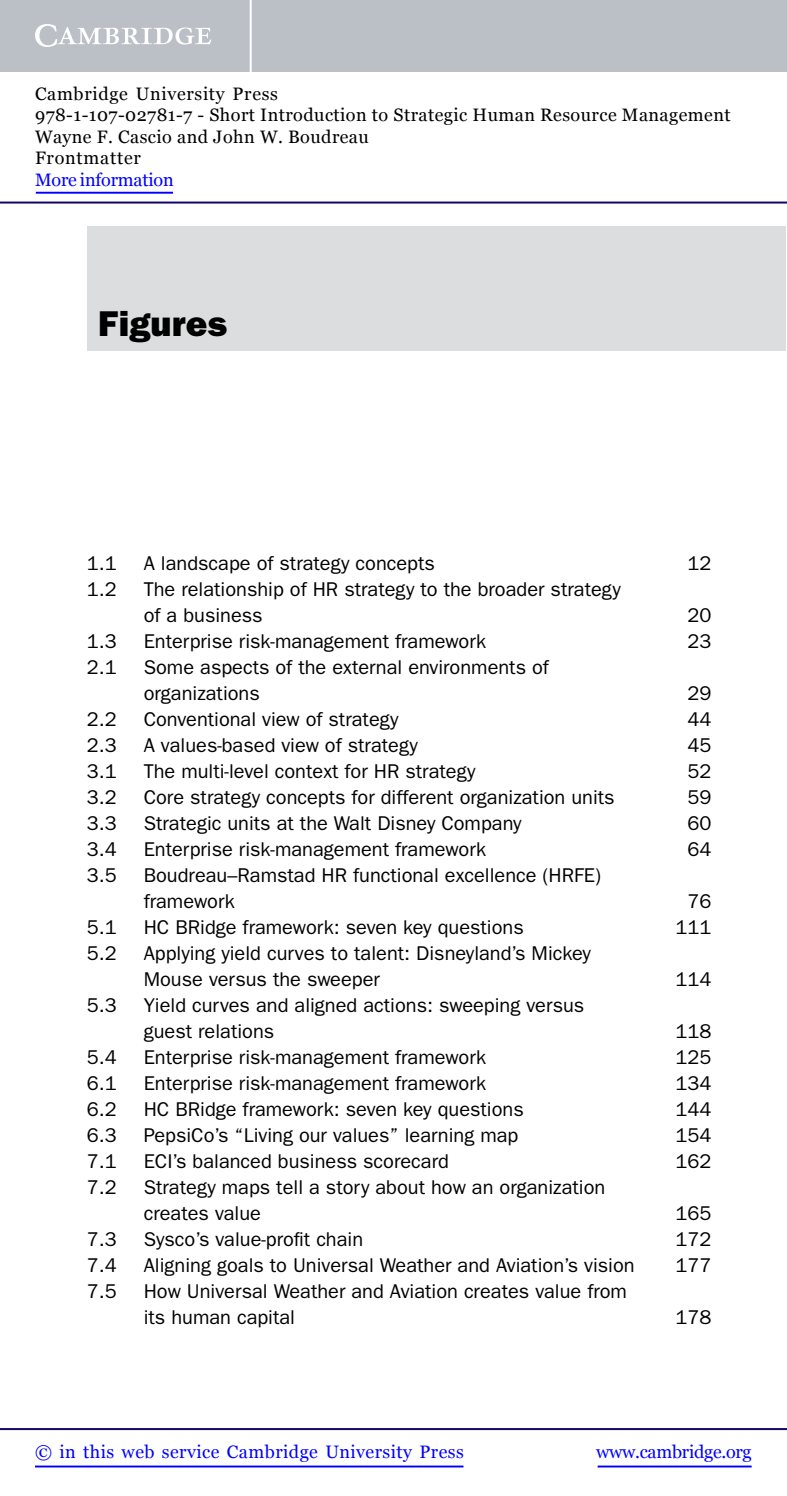
<style>
.page{position:relative;width:787px;height:1496px;background:#fff}
.page>*{position:absolute;margin:0;border:0;box-sizing:border-box;transform-origin:0 0}
.t1{font:36px "ITC Franklin Gothic Std Hvy";color:#000}
.t2{font:20px/26px "ITC Franklin Gothic Std";color:#000}
.t3{font:18px/21.6px "Georgia";letter-spacing:.025em;color:#000}
.t4{font:18px "Georgia";letter-spacing:.025em;color:#00f}
.t5{font:18px "Georgia";letter-spacing:-.015em;color:#00f}
.t6{font:18px "Georgia";letter-spacing:-.01em;color:#00f}
</style>
<div class="page">
<div style="left:87px;top:226px;width:697px;height:124px;background:#dcddde"></div>
<hr style="left:597px;top:1466px;width:154px;height:1px;background:#00f">
<hr style="left:0;top:1428px;width:786px;height:2px;background:#150666">
<hr style="left:35px;top:1466px;width:428px;height:1px;background:#00f">
<div style="left:0;top:0;width:786px;height:72px;background:#bac0c6"></div>
<svg style="left:35px;top:24px;width:176px;height:23px"></svg>
<hr style="left:249px;top:0;width:2px;height:72px;background:#fff">
<hr style="left:0;top:202px;width:786px;height:2px;background:#150666">
<hr style="left:36px;top:192px;width:137px;height:2px;background:#00f">
<p class="t3" style="left:35px;top:83px;width:696px">Cambridge University Press<br>978-1-107-02781-7 - Short Introduction to Strategic Human Resource Management Wayne F. Cascio and John W. Boudreau<br>Frontmatter</p>
<p class="t6" style="left:35px;top:170px;width:140px">More information</p>
<p class="t1" style="left:98px;top:303px;width:130px">Figures</p>
<p class="t2" style="left:87px;top:550px;width:31px">1.1</p>
<p class="t2" style="left:144px;top:550px;width:292px">A landscape of strategy concepts</p>
<p class="t2" style="left:686px;top:550px;width:25px">12</p>
<p class="t2" style="left:87px;top:576px;width:31px">1.2</p>
<p class="t2" style="left:144px;top:576px;width:478px">The relationship of HR strategy to the broader strategy of a business</p>
<p class="t2" style="left:686px;top:602px;width:25px">20</p>
<p class="t2" style="left:87px;top:628px;width:31px">1.3</p>
<p class="t2" style="left:144px;top:628px;width:344px">Enterprise risk-management framework</p>
<p class="t2" style="left:686px;top:628px;width:25px">23</p>
<p class="t2" style="left:87px;top:654px;width:31px">2.1</p>
<p class="t2" style="left:144px;top:654px;width:406px">Some aspects of the external environments of organizations</p>
<p class="t2" style="left:686px;top:680px;width:25px">29</p>
<p class="t2" style="left:87px;top:706px;width:31px">2.2</p>
<p class="t2" style="left:144px;top:706px;width:256px">Conventional view of strategy</p>
<p class="t2" style="left:686px;top:706px;width:25px">44</p>
<p class="t2" style="left:87px;top:732px;width:31px">2.3</p>
<p class="t2" style="left:144px;top:732px;width:275px">A values-based view of strategy</p>
<p class="t2" style="left:686px;top:732px;width:25px">45</p>
<p class="t2" style="left:87px;top:758px;width:31px">3.1</p>
<p class="t2" style="left:144px;top:758px;width:333px">The multi-level context for HR strategy</p>
<p class="t2" style="left:686px;top:758px;width:25px">52</p>
<p class="t2" style="left:87px;top:784px;width:31px">3.2</p>
<p class="t2" style="left:144px;top:784px;width:472px">Core strategy concepts for different organization units</p>
<p class="t2" style="left:686px;top:784px;width:25px">59</p>
<p class="t2" style="left:87px;top:810px;width:31px">3.3</p>
<p class="t2" style="left:144px;top:810px;width:379px">Strategic units at the Walt Disney Company</p>
<p class="t2" style="left:686px;top:810px;width:25px">60</p>
<p class="t2" style="left:87px;top:836px;width:31px">3.4</p>
<p class="t2" style="left:144px;top:836px;width:344px">Enterprise risk-management framework</p>
<p class="t2" style="left:686px;top:836px;width:25px">64</p>
<p class="t2" style="left:87px;top:862px;width:31px">3.5</p>
<p class="t2" style="left:144px;top:862px;width:458px">Boudreau–Ramstad HR functional excellence (HRFE) framework</p>
<p class="t2" style="left:686px;top:888px;width:25px">76</p>
<p class="t2" style="left:87px;top:914px;width:31px">5.1</p>
<p class="t2" style="left:144px;top:914px;width:381px">HC BRidge framework: seven key questions</p>
<p class="t2" style="left:674px;top:914px;width:37px">111</p>
<p class="t2" style="left:87px;top:940px;width:31px">5.2</p>
<p class="t2" style="left:144px;top:940px;width:448px">Applying yield curves to talent: Disneyland’s Mickey<br>Mouse versus the sweeper</p>
<p class="t2" style="left:674px;top:966px;width:37px">114</p>
<p class="t2" style="left:87px;top:992px;width:31px">5.3</p>
<p class="t2" style="left:144px;top:992px;width:442px">Yield curves and aligned actions: sweeping versus guest relations</p>
<p class="t2" style="left:674px;top:1018px;width:37px">118</p>
<p class="t2" style="left:87px;top:1044px;width:31px">5.4</p>
<p class="t2" style="left:144px;top:1044px;width:344px">Enterprise risk-management framework</p>
<p class="t2" style="left:674px;top:1044px;width:37px">125</p>
<p class="t2" style="left:87px;top:1070px;width:31px">6.1</p>
<p class="t2" style="left:144px;top:1070px;width:344px">Enterprise risk-management framework</p>
<p class="t2" style="left:674px;top:1070px;width:37px">134</p>
<p class="t2" style="left:87px;top:1096px;width:31px">6.2</p>
<p class="t2" style="left:144px;top:1096px;width:381px">HC BRidge framework: seven key questions</p>
<p class="t2" style="left:674px;top:1096px;width:37px">144</p>
<p class="t2" style="left:87px;top:1122px;width:31px">6.3</p>
<p class="t2" style="left:144px;top:1122px;width:376px">PepsiCo’s “Living our values” learning map</p>
<p class="t2" style="left:674px;top:1122px;width:37px">154</p>
<p class="t2" style="left:87px;top:1148px;width:31px">7.1</p>
<p class="t2" style="left:144px;top:1148px;width:306px">ECI’s balanced business scorecard</p>
<p class="t2" style="left:674px;top:1148px;width:37px">162</p>
<p class="t2" style="left:87px;top:1174px;width:31px">7.2</p>
<p class="t2" style="left:144px;top:1174px;width:463px">Strategy maps tell a story about how an organization creates value</p>
<p class="t2" style="left:674px;top:1200px;width:37px">165</p>
<p class="t2" style="left:87px;top:1226px;width:31px">7.3</p>
<p class="t2" style="left:144px;top:1226px;width:221px">Sysco’s value-profit chain</p>
<p class="t2" style="left:674px;top:1226px;width:37px">172</p>
<p class="t2" style="left:87px;top:1252px;width:31px">7.4</p>
<p class="t2" style="left:144px;top:1252px;width:492px">Aligning goals to Universal Weather and Aviation’s vision</p>
<p class="t2" style="left:674px;top:1252px;width:37px">177</p>
<p class="t2" style="left:87px;top:1278px;width:31px">7.5</p>
<p class="t2" style="left:144px;top:1278px;width:484px">How Universal Weather and Aviation creates value from its human capital</p>
<p class="t2" style="left:674px;top:1304px;width:37px">178</p>
<p class="t4" style="left:35px;top:1442px;width:430px">© in this web service Cambridge University Press</p>
<p class="t5" style="left:595px;top:1442px;width:157px">www.cambridge.org</p>
</div>
